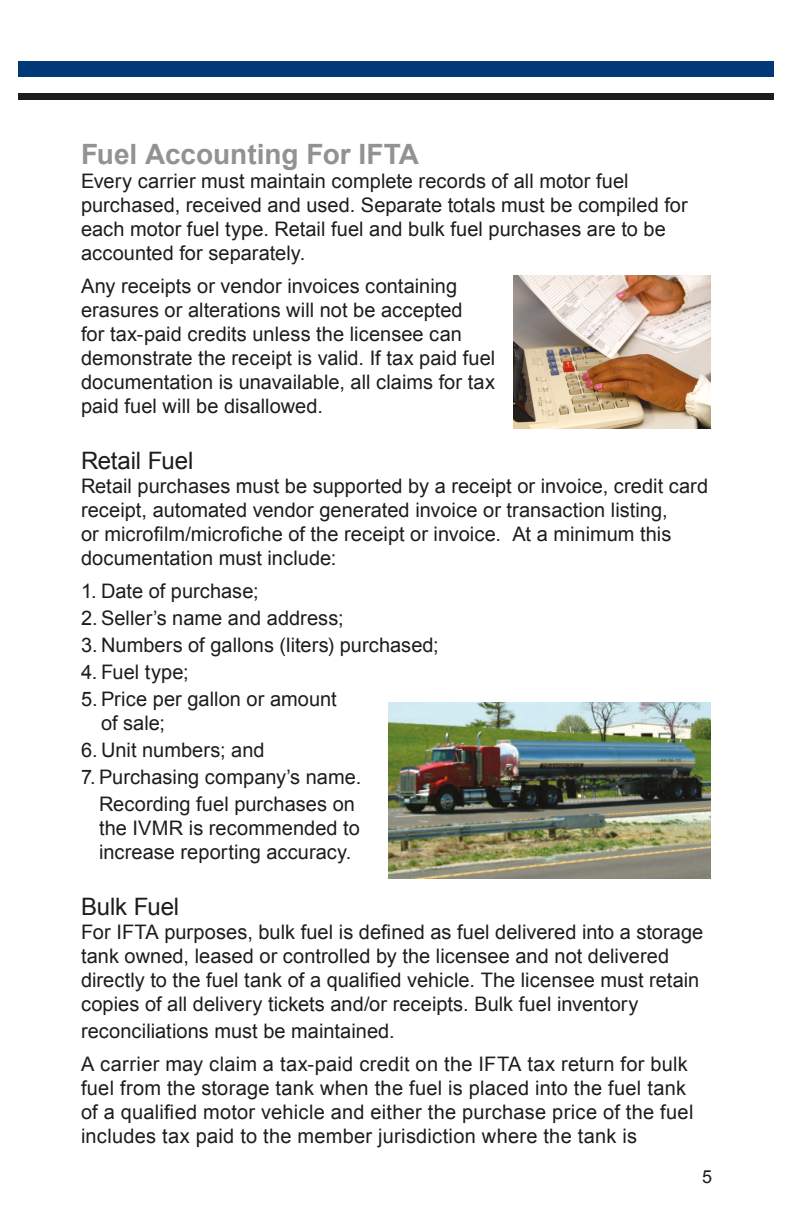
<style>
.page{position:relative;width:792px;height:1224px;background:#fff}
.page>*{position:absolute;margin:0;border:0;box-sizing:border-box;transform-origin:0 0}
.t1{font:700 28px "Arial";color:#929290}
.t2{font:24px "Arial";letter-spacing:-.005em;color:#1d1d1b}
.t3{font:20px/24px "Arial";letter-spacing:.005em;color:#1d1d1b}
.t4{font:18px "Arial";color:#1d1d1b}
</style>
<div class="page">
<div style="left:18px;top:85px;width:756px;height:15px;background:#1d1d1b"></div>
<div style="left:18px;top:78px;width:756px;height:14px;background:#fff"></div>
<div style="left:18px;top:62px;width:756px;height:15px;background:#013878"></div>
<img style="left:514px;top:275px;width:197px;height:153px">
<img style="left:388px;top:702px;width:323px;height:176px">
<h3 class="t1" style="left:81px;top:136px;width:340px">Fuel Accounting For IFTA</h3>
<p class="t3" style="left:81px;top:170px;width:549px">Every carrier must maintain complete records of all motor fuel</p>
<p class="t3" style="left:81px;top:194px;width:608px">purchased, received and used. Separate totals must be compiled for each motor fuel type. Retail fuel and bulk fuel purchases are to be accounted for separately.</p>
<p class="t3" style="left:81px;top:275px;width:378px">Any receipts or vendor invoices containing</p>
<p class="t3" style="left:81px;top:299px;width:383px">erasures or alterations will not be accepted</p>
<p class="t3" style="left:81px;top:323px;width:382px">for tax-paid credits unless the licensee can</p>
<p class="t3" style="left:81px;top:347px;width:416px;text-align:justify">demonstrate the receipt is valid. If tax paid fuel documentation is unavailable, all claims for tax paid fuel will be disallowed.</p>
<p class="t2" style="left:81px;top:445px;width:114px">Retail Fuel</p>
<p class="t3" style="left:81px;top:475px;width:629px">Retail purchases must be supported by a receipt or invoice, credit card receipt, automated vendor generated invoice or transaction listing,<br>or microfilm/microfiche of the receipt or invoice. At a minimum this</p>
<p class="t3" style="left:81px;top:547px;width:257px">documentation must include:</p>
<p class="t3" style="left:81px;top:580px;width:179px">1. Date of purchase;</p>
<p class="t3" style="left:81px;top:606px;width:264px">2. Seller’s name and address;</p>
<p class="t3" style="left:81px;top:633px;width:359px">3. Numbers of gallons (liters) purchased;</p>
<p class="t3" style="left:81px;top:660px;width:109px">4. Fuel type;</p>
<p class="t3" style="left:101px;top:687px;width:237px;text-indent:-20px">5. Price per gallon or amount of sale;</p>
<p class="t3" style="left:81px;top:738px;width:185px">6. Unit numbers; and</p>
<p class="t3" style="left:81px;top:765px;width:282px">7. Purchasing company’s name.</p>
<p class="t3" style="left:99px;top:792px;width:258px">Recording fuel purchases on</p>
<p class="t3" style="left:99px;top:816px;width:262px">the IVMR is recommended to increase reporting accuracy.</p>
<p class="t2" style="left:81px;top:890px;width:100px">Bulk Fuel</p>
<p class="t3" style="left:81px;top:920px;width:624px">For IFTA purposes, bulk fuel is defined as fuel delivered into a storage tank owned, leased or controlled by the licensee and not delivered directly to the fuel tank of a qualified vehicle. The licensee must retain copies of all delivery tickets and/or receipts. Bulk fuel inventory</p>
<p class="t3" style="left:81px;top:1019px;width:315px">reconciliations must be maintained.</p>
<p class="t3" style="left:81px;top:1052px;width:614px">A carrier may claim a tax-paid credit on the IFTA tax return for bulk fuel from the storage tank when the fuel is placed into the fuel tank of a qualified motor vehicle and either the purchase price of the fuel includes tax paid to the member jurisdiction where the tank is</p>
<p class="t4" style="left:702px;top:1165px;width:12px">5</p>
</div>
